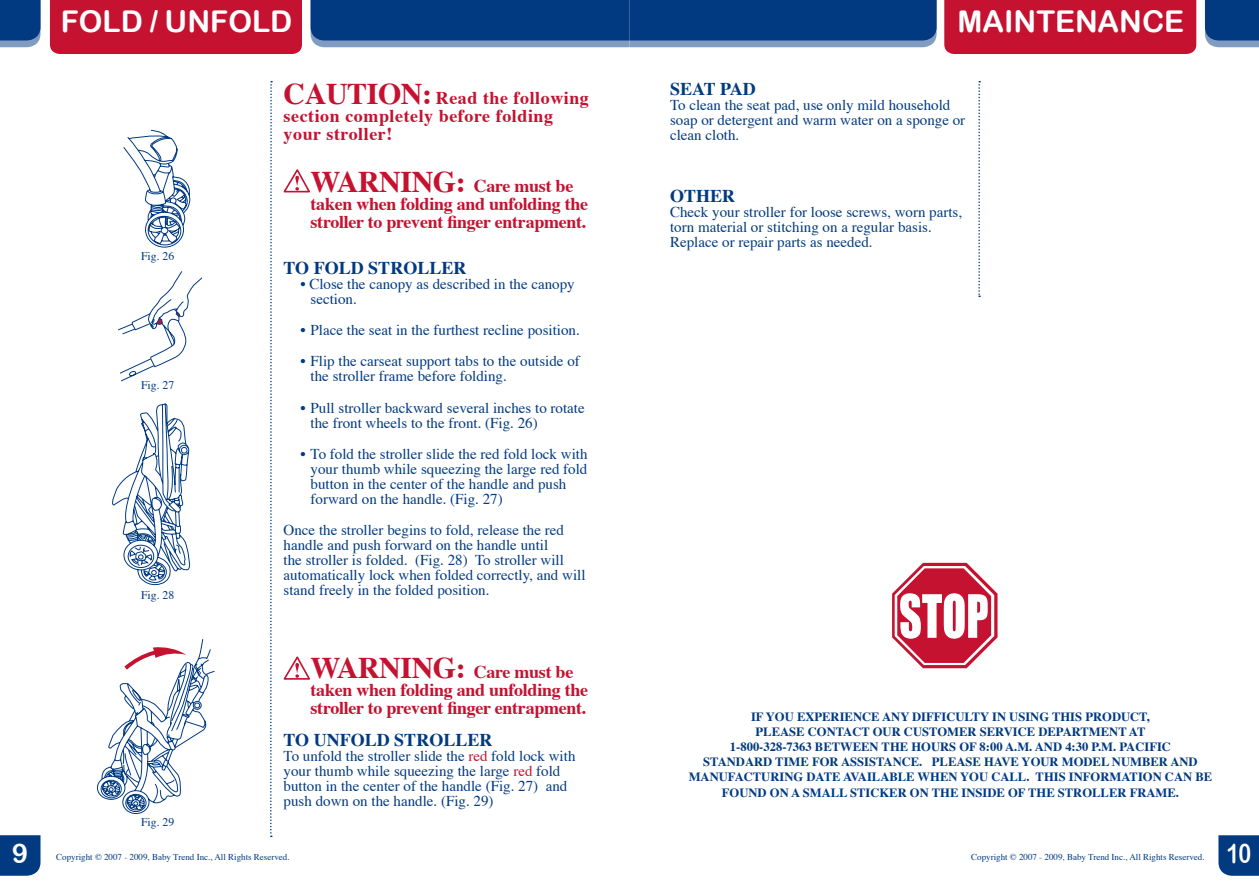
<style>
.page{position:relative;width:1259px;height:893px;background:#fff}
.page>*{position:absolute;margin:0;border:0;box-sizing:border-box;transform-origin:0 0}
.t1{font:30px "Arial Rounded MT Bold";color:#fff}
.t2{font:27px "Arial Rounded MT Bold";color:#fff;scale:.8 1}
.t3{font:27px "Arial Rounded MT Bold";color:#fff}
.t4{font:700 18px/18px "Times";letter-spacing:-.015em;color:#c41230}
.t5{font:700 18px/18px "Times";letter-spacing:.03em;color:#c41230}
.t6{font:700 18px "Times";color:#013a81}
.t7{font:15px/15px "Times";color:#013a81}
.t8{font:700 12.6px/15.1px "Times";color:#013a81;text-align:center}
.t9{font:11.7px "Times";color:#013a81}
.t10{font:9px "Times";color:#013a81}
.s1{font-size:30px}
.s2{color:#c41230}
</style>
<div class="page">
<div style="left:50px;top:0;width:252px;height:54px;background:#c41230"></div>
<svg style="left:0;top:0;width:40px;height:47px;background:#164a8b"></svg>
<div style="left:0;top:835px;width:40px;height:41px;background:#013a81"></div>
<svg style="left:270px;top:81px;width:2px;height:756px"></svg>
<div style="left:944px;top:0;width:252px;height:54px;background:#c41230"></div>
<svg style="left:310px;top:0;width:626px;height:47px;background:#13488a"></svg>
<svg style="left:1205px;top:0;width:54px;height:47px;background:#164a8b"></svg>
<svg style="left:1218px;top:835px;width:41px;height:41px;background:#0c4286"></svg>
<svg style="left:283px;top:169px;width:27px;height:24px"></svg>
<svg style="left:283px;top:656px;width:27px;height:24px"></svg>
<svg style="left:118px;top:271px;width:85px;height:111px"></svg>
<svg style="left:112px;top:403px;width:79px;height:183px"></svg>
<svg style="left:123px;top:130px;width:68px;height:118px"></svg>
<svg style="left:97px;top:639px;width:118px;height:175px"></svg>
<svg style="left:892px;top:563px;width:105px;height:105px"></svg>
<svg style="left:978px;top:81px;width:2px;height:216px"></svg>
<h1 class="t1" style="left:61px;top:3px;width:233px">FOLD / UNFOLD</h1>
<h1 class="t1" style="left:957px;top:3px;width:228px">MAINTENANCE</h1>
<p class="t9" style="left:141px;top:245px;width:35px">Fig. 26</p>
<p class="t9" style="left:141px;top:374px;width:35px">Fig. 27</p>
<p class="t9" style="left:141px;top:584px;width:35px">Fig. 28</p>
<p class="t9" style="left:141px;top:811px;width:35px">Fig. 29</p>
<p class="t5" style="left:284px;top:87px;width:307px"><span class="s1">CAUTION:</span> Read the following section completely before folding your stroller!</p>
<p class="t4" style="left:310px;top:175px;width:279px"><span class="s1">WARNING:</span> Care must be taken when folding and unfolding the stroller to prevent finger entrapment.</p>
<p class="t6" style="left:284px;top:251px;width:184px">TO FOLD STROLLER</p>
<p class="t7" style="left:310px;top:275px;width:266px;text-indent:-10px">• Close the canopy as described in the canopy section.</p>
<p class="t7" style="left:300px;top:321px;width:281px">• Place the seat in the furthest recline position.</p>
<p class="t7" style="left:310px;top:352px;width:271px;text-indent:-10px">• Flip the carseat support tabs to the outside of the stroller frame before folding.</p>
<p class="t7" style="left:310px;top:399px;width:276px;text-indent:-10px">• Pull stroller backward several inches to rotate the front wheels to the front. (Fig. 26)</p>
<p class="t7" style="left:310px;top:445px;width:278px;text-indent:-10px">• To fold the stroller slide the red fold lock with your thumb while squeezing the large red fold button in the center of the handle and push forward on the handle. (Fig. 27)</p>
<p class="t7" style="left:284px;top:521px;width:303px">Once the stroller begins to fold, release the red handle and push forward on the handle until<br>the stroller is folded. (Fig. 28) To stroller will automatically lock when folded correctly, and will stand freely in the folded position.</p>
<p class="t4" style="left:310px;top:661px;width:279px"><span class="s1">WARNING:</span> Care must be taken when folding and unfolding the stroller to prevent finger entrapment.</p>
<p class="t6" style="left:284px;top:722px;width:210px">TO UNFOLD STROLLER</p>
<p class="t7" style="left:284px;top:747px;width:293px">To unfold the stroller slide the <span class="s2">red</span> fold lock with your thumb while squeezing the large <span class="s2">red</span> fold button in the center of the handle (Fig. 27) and push down on the handle. (Fig. 29)</p>
<p class="t6" style="left:670px;top:71px;width:87px">SEAT PAD</p>
<p class="t7" style="left:670px;top:96px;width:297px">To clean the seat pad, use only mild household soap or detergent and warm water on a sponge or clean cloth.</p>
<p class="t6" style="left:670px;top:179px;width:67px">OTHER</p>
<p class="t7" style="left:670px;top:203px;width:294px">Check your stroller for loose screws, worn parts, torn material or stitching on a regular basis.<br>Replace or repair parts as needed.</p>
<p class="t8" style="left:688px;top:708px;width:525px">IF YOU EXPERIENCE ANY DIFFICULTY IN USING THIS PRODUCT,<br>PLEASE CONTACT OUR CUSTOMER SERVICE DEPARTMENT AT<br>1-800-328-7363 BETWEEN THE HOURS OF 8:00 A.M. AND 4:30 P.M. PACIFIC<br>STANDARD TIME FOR ASSISTANCE. PLEASE HAVE YOUR MODEL NUMBER AND MANUFACTURING DATE AVAILABLE WHEN YOU CALL. THIS INFORMATION CAN BE FOUND ON A SMALL STICKER ON THE INSIDE OF THE STROLLER FRAME.</p>
<h2 class="t3" style="left:12px;top:838px;width:18px">9</h2>
<h2 class="t2" style="left:1226px;top:838px;width:32px">10</h2>
<p class="t10" style="left:56px;top:848px;width:235px">Copyright © 2007 - 2009, Baby Trend Inc., All Rights Reserved.</p>
<p class="t10" style="left:971px;top:848px;width:235px">Copyright © 2007 - 2009, Baby Trend Inc., All Rights Reserved.</p>
</div>
